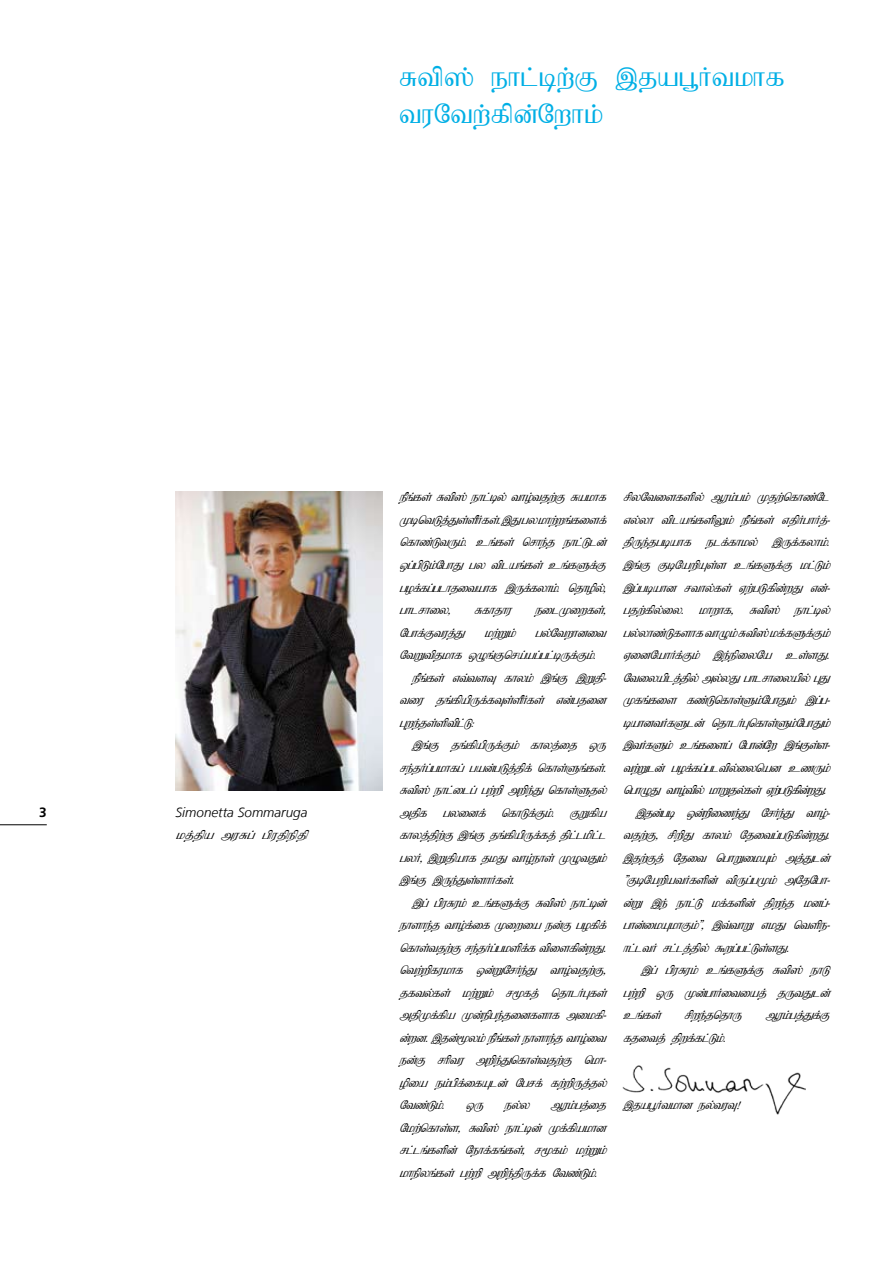
<style>
.page{position:relative;width:893px;height:1263px;background:#fff}
.page>*{position:absolute;margin:0;border:0;box-sizing:border-box;transform-origin:0 0}
.t1{font:30px/37.5px "Bamini";color:#00afe5}
.t2{font:italic 13.5px/22.5px "Bamini";letter-spacing:-.03em;color:#000;text-align:justify;scale:.92 1}
.t3{font:italic 13.5px "Bamini";letter-spacing:-.06em;color:#000;scale:.92 1}
.t4{font:italic 13.5px "Bamini";letter-spacing:-.05em;color:#000;scale:.92 1}
.t5{font:italic 13.5px "Bamini";color:#000}
.t6{font:italic 300 13.5px "Frutiger LT Com";color:#000}
.t7{font:700 13.5px "Frutiger LT Pro";color:#000}
</style>
<div class="page">
<img style="left:176px;top:491px;width:206px;height:299px">
<img style="left:623px;top:1065px;width:182px;height:49px">
<hr style="left:0;top:824px;width:47px;height:1px;background:#000">
<h1 class="t1" style="left:399px;top:59px;width:387px">RTP]; EHL;BW;F ,JAG+HTKHF<br>TUNTW;FPD;NWHK;</h1>
<p class="t7" style="left:39px;top:804px;width:9px">3</p>
<p class="t6" style="left:176px;top:804px;width:134px">Simonetta Sommaruga</p>
<p class="t5" style="left:176px;top:829px;width:133px">KJ;JPA MURG; GPUJPEPJP</p>
<p class="t2" style="left:399px;top:487px;width:226px">EPQ;FS; RTP]; EHL;BY; THO;TJW;F RAKHF KBNTLJ;JS;SPHFS;. ,J GY KHW;WQ;FISF; NFHZ;LTUK;. CQ;FS; NRHE;J EHL;LLD; XG;GPLK;NGHJ GY TPLAQ;FS; CQ;FSF;F GOF;FG;GLHJITAHF ,UF;FYHK;. NJHOPY;&gt; GHLRHIY&gt;</p>
<p class="t2" style="left:474px;top:599px;width:42px">RFHJHU</p>
<p class="t2" style="left:535px;top:599px;width:79px">EILKIWFS;&gt;</p>
<p class="t2" style="left:399px;top:622px;width:72px">NGHF;FTUJ;J</p>
<p class="t2" style="left:484px;top:622px;width:35px">KW;WK;</p>
<p class="t2" style="left:535px;top:622px;width:79px">GY;NTWHDIT</p>
<p class="t2" style="left:399px;top:644px;width:215px">NTWTPJKHF XOQ;FNRA;AG;GL;BUF;FK;.</p>
<p class="t2" style="left:412px;top:667px;width:213px">EPQ;FS; VT;TST FHYK; ,Q;F ,WJP-</p>
<p class="t2" style="left:399px;top:689px;width:226px">TIU JQ;FPAPUF;FTS;SPHFS; VD;GJID</p>
<p class="t2" style="left:399px;top:712px;width:82px">GWE;JS;SPTPL;L:</p>
<p class="t2" style="left:412px;top:734px;width:212px">,Q;F JQ;FPAPUF;FK; FHYJ;IJ XU</p>
<p class="t2" style="left:399px;top:757px;width:226px">RE;JHG;GKHFG; GAD;GLJ;JPF; NFHS;SQ;FS;.</p>
<p class="t2" style="left:399px;top:779px;width:226px">RTP]; EHL;ILG; GW;WP MWPE;J NFHS;SJY;</p>
<p class="t2" style="left:399px;top:802px;width:226px">MJPF GYIDF; NFHLF;FK;. FWFPA</p>
<p class="t2" style="left:399px;top:824px;width:226px">FHYJ;JPW;F ,Q;F JQ;FPAPUF;FJ; JPL;LKPL;L</p>
<p class="t2" style="left:399px;top:847px;width:226px">GYH&gt; ,WJPAHF JKJ THO;EHS; KOTJK;</p>
<p class="t2" style="left:399px;top:869px;width:126px">,Q;F ,UE;JS;SHHFS;.</p>
<p class="t2" style="left:412px;top:892px;width:213px">,G; GPURUK; CQ;FSF;F RTP]; EHL;BD;</p>
<p class="t2" style="left:399px;top:914px;width:226px">EHSHE;J THO;F;IF KIWIA ED;F GOFPF;</p>
<p class="t2" style="left:399px;top:937px;width:226px">NFHS;TJW;F RE;JHG;GKSPF;F TPISFPD;WJ.</p>
<p class="t2" style="left:399px;top:959px;width:226px">NTW;WPFUKHF XD;WNRHE;J THO;TJW;F&gt;</p>
<p class="t2" style="left:399px;top:982px;width:226px">JFTY;FS; KW;WK; R%FJ; NJHLHGFS;</p>
<p class="t2" style="left:399px;top:1004px;width:227px">MJPKF;FPA KD;EPGE;JIDFSHF MIKFP-</p>
<p class="t2" style="left:399px;top:1027px;width:226px">D;WD. ,JD;%YK; EPQ;FS; EHSHE;J THO;IT</p>
<p class="t2" style="left:399px;top:1049px;width:227px">ED;F RHPTU MWPE;JNFHS;TJW;F NKH-</p>
<p class="t2" style="left:399px;top:1072px;width:226px">OPIA EK;GPF;IFALD; NGRF; FW;WPUJ;JY;</p>
<p class="t2" style="left:399px;top:1094px;width:51px">NTZ;LK;.</p>
<p class="t2" style="left:466px;top:1094px;width:20px">XU</p>
<p class="t2" style="left:504px;top:1094px;width:28px">EY;Y</p>
<p class="t2" style="left:399px;top:1094px;width:226px;text-indent:151px">MUK;GJ;IJ NKW;NFHS;S&gt; RTP]; EHL;BD; KF;FPAKHD RL;LQ;FSPD; NEHF;FQ;FS;&gt; R%FK; KW;WK; KHEPYQ;FS; GW;WP MWPE;JPUF;F NTZ;LK;.</p>
<p class="t2" style="left:623px;top:487px;width:226px">RPYNTISFSPY; MUK;GK; KJW;NFHZ;NL</p>
<p class="t2" style="left:623px;top:509px;width:226px">VY;YH TPLAQ;FSPYK; EPQ;FS; VJPHGHHJ;-</p>
<p class="t2" style="left:623px;top:532px;width:226px">JPUE;JGBAHF ELF;FHKY; ,UF;FYHK;.</p>
<p class="t2" style="left:623px;top:554px;width:226px">,Q;F FBNAWPAS;S CQ;FSF;F KL;LK;</p>
<p class="t2" style="left:623px;top:577px;width:226px">,G;GBAHD RTHY;FS; VW;GLFPD;WJ VD;-</p>
<p class="t2" style="left:623px;top:599px;width:226px">GJW;FPY;IY. KHWHF&gt; RTP]; EHL;BY;</p>
<p class="t2" style="left:623px;top:622px;width:226px">GY;YHZ;LFSHF THOK; RTP]; KF;FSF;FK;</p>
<p class="t2" style="left:623px;top:644px;width:226px">VIDNAHHF;FK; ,E;EPIYNA CS;SJ.</p>
<p class="t2" style="left:623px;top:667px;width:226px">NTIYAPLJ;JPY; MY;YJ GHLRHIYAPY; GJ</p>
<p class="t2" style="left:623px;top:689px;width:227px">KFQ;FIS FZ;LNFHS;SK;NGHJK; ,G;G-</p>
<p class="t2" style="left:623px;top:712px;width:227px">BAHDTHFSLD; NJHLHGNFHS;SK;NGHJK;</p>
<p class="t3" style="left:623px;top:739px;width:227px">,THFSK; CQ;FISG; NGHD;NW ,Q;FS;S-</p>
<p class="t2" style="left:623px;top:757px;width:227px">TW;WLD; GOF;FG;GLTPY;IYNAD CZUK;</p>
<p class="t3" style="left:623px;top:784px;width:222px">NGHOJ THO;TPY; KHWJY;FS; VW;GLFPD;WJ.</p>
<p class="t4" style="left:635px;top:807px;width:212px">,JD;GB XD;WPIZE;J NRHE;J THO;-</p>
<p class="t2" style="left:623px;top:824px;width:226px">TJW;F&gt; RPWPJ FHYK; NJITG;GLFPD;WJ.</p>
<p class="t2" style="left:623px;top:847px;width:226px">,JW;FJ; NJIT NGHWIKAK; MJ;JLD;</p>
<p class="t2" style="left:623px;top:869px;width:227px">"FBNAWPATHFSPD; TPUG;GKK; MNJNGH-</p>
<p class="t2" style="left:623px;top:892px;width:226px">D;W ,E; EHL;L; KF;FSPD; JPWE;J KDG;-</p>
<p class="t2" style="left:623px;top:914px;width:227px">GHD;IKAKHFK;"&gt; ,T;THW VKJ NTSPE-</p>
<p class="t2" style="left:623px;top:937px;width:182px">HL;LTH RL;LJ;JPY; $WG;GL;LS;SJ.</p>
<p class="t2" style="left:641px;top:959px;width:206px">,G; GPURUK; CQ;FSF;F RTP]; EHL</p>
<p class="t2" style="left:623px;top:982px;width:226px">GW;WP XU KD;GHHITIAJ; JUTJLD;</p>
<p class="t2" style="left:623px;top:1004px;width:43px">CQ;FS;</p>
<p class="t2" style="left:684px;top:1004px;width:64px">RPWE;JNJHU</p>
<p class="t2" style="left:765px;top:1004px;width:71px">MUK;GJ;JF;F</p>
<p class="t2" style="left:623px;top:1027px;width:113px">FJITJ; JPWF;FL;LK;.</p>
<p class="t2" style="left:623px;top:1094px;width:129px">,JAG+HTKHD EY;TUT!</p>
</div>
